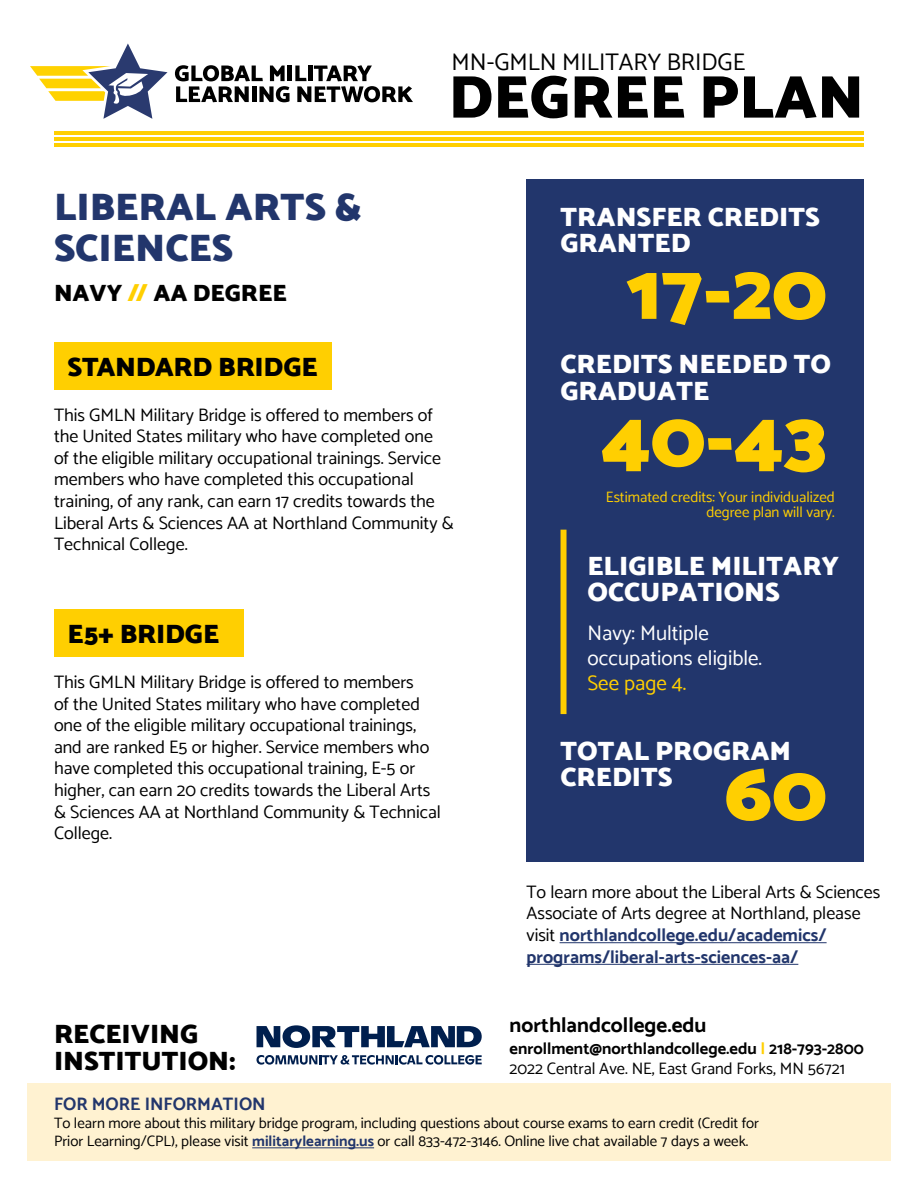
<style>
.page{position:relative;width:918px;height:1188px;background:#fff}
.page>*{position:absolute;margin:0;border:0;box-sizing:border-box;transform-origin:0 0}
.t1{font:900 81px/147.3px "Catamaran";color:#ffcf01;text-align:center}
.t2{font:900 60.6px "Catamaran";color:#000}
.t3{font:900 39px/40.5px "Catamaran";color:#22366c}
.t4{font:900 27px/26.4px "Catamaran";color:#fff}
.t5{font:900 27px/26.4px "Catamaran";color:#000}
.t6{font:24px "Catamaran";color:#000}
.t7{font:900 24px "Catamaran";color:#000}
.t8{font:21px/25.2px "Catamaran";color:#fff}
.t9{font:700 21px "Catamaran";color:#000}
.t10{font:21px "Catamaran";color:#ffcf01}
.t11{font:18px/21.6px "Catamaran";color:#000}
.t12{font:700 18px "Catamaran";color:#22366c}
.t13{font:700 16.5px/19.8px "Catamaran";color:#000}
.t14{font:15px/18px "Catamaran";color:#000}
.t15{font:15px/15px "Catamaran";color:#ffcf01;text-align:right}
.s1{color:#ffcf01}
.s2{font-weight:700;color:#22366c}
.s3{font-weight:400}
</style>
<div class="page">
<hr style="left:54px;top:132px;width:810px;height:3px;background:#ffcf01">
<hr style="left:54px;top:138px;width:810px;height:3px;background:#ffcf01">
<hr style="left:54px;top:144px;width:810px;height:3px;background:#ffcf01">
<div style="left:526px;top:179px;width:338px;height:683px;background:#22366c"></div>
<div style="left:27px;top:1084px;width:864px;height:77px;background:#fff2d1"></div>
<hr style="left:252px;top:1147px;width:122px;height:1px;background:#22366c">
<svg style="left:30px;top:43px;width:138px;height:76px"></svg>
<svg style="left:175px;top:65px;width:238px;height:37px"></svg>
<hr style="left:560px;top:942px;width:267px;height:1px;background:#22366c">
<hr style="left:526px;top:964px;width:272px;height:1px;background:#22366c">
<div style="left:561px;top:530px;width:6px;height:184px;background:#ffcf01"></div>
<div style="left:54px;top:342px;width:277px;height:47px;background:#ffcf01"></div>
<div style="left:54px;top:609px;width:190px;height:48px;background:#ffcf01"></div>
<svg style="left:257px;top:1025px;width:225px;height:23px"></svg>
<svg style="left:257px;top:1055px;width:225px;height:10px"></svg>
<h3 class="t6" style="left:452px;top:47px;width:295px">MN-GMLN MILITARY BRIDGE</h3>
<h2 class="t2" style="left:449px;top:61px;width:417px">DEGREE PLAN</h2>
<h3 class="t3" style="left:54px;top:186px;width:309px">LIBERAL ARTS &amp;<br>SCIENCES</h3>
<h3 class="t7" style="left:54px;top:279px;width:234px">NAVY <span class="s1">//</span> AA DEGREE</h3>
<h3 class="t5" style="left:68px;top:353px;width:252px">STANDARD BRIDGE</h3>
<p class="t11" style="left:54px;top:404px;width:401px">This GMLN Military Bridge is offered to members of the United States military who have completed one<br>of the eligible military occupational trainings. Service members who have completed this occupational training, of any rank, can earn 17 credits towards the Liberal Arts &amp; Sciences AA at Northland Community &amp; Technical College.</p>
<h3 class="t5" style="left:68px;top:621px;width:153px">E5+ BRIDGE</h3>
<p class="t11" style="left:54px;top:671px;width:388px">This GMLN Military Bridge is offered to members<br>of the United States military who have completed one of the eligible military occupational trainings, and are ranked E5 or higher. Service members who have completed this occupational training, E-5 or higher, can earn 20 credits towards the Liberal Arts &amp; Sciences AA at Northland Community &amp; Technical College.</p>
<h3 class="t5" style="left:54px;top:1021px;width:183px">RECEIVING<br>INSTITUTION:</h3>
<h3 class="t4" style="left:561px;top:203px;width:261px">TRANSFER CREDITS<br>GRANTED</h3>
<h1 class="t1" style="left:601px;top:217px;width:227px">17-20<br>40-43</h1>
<h3 class="t4" style="left:561px;top:351px;width:272px">CREDITS NEEDED TO<br>GRADUATE</h3>
<p class="t15" style="left:606px;top:489px;width:230px">Estimated credits: Your individualized degree plan will vary.</p>
<h3 class="t4" style="left:588px;top:552px;width:253px">ELIGIBLE MILITARY<br>OCCUPATIONS</h3>
<p class="t8" style="left:588px;top:620px;width:176px">Navy: Multiple occupations eligible.</p>
<p class="t10" style="left:588px;top:670px;width:100px">See page 4.</p>
<h3 class="t4" style="left:561px;top:738px;width:232px">TOTAL PROGRAM<br>CREDITS</h3>
<h1 class="t1" style="left:725px;top:718px;width:104px">60</h1>
<p class="t11" style="left:526px;top:881px;width:355px">To learn more about the Liberal Arts &amp; Sciences Associate of Arts degree at Northland, please visit <span class="s2">northlandcollege.edu/academics/ programs/liberal-arts-sciences-aa/</span></p>
<p class="t9" style="left:510px;top:1012px;width:198px">northlandcollege.edu</p>
<p class="t13" style="left:510px;top:1039px;width:356px">enrollment@northlandcollege.edu <span class="s1">|</span> 218-793-2800<br><span class="s3">2022 Central Ave. NE, East Grand Forks, MN 56721</span></p>
<p class="t12" style="left:54px;top:1094px;width:213px">FOR MORE INFORMATION</p>
<p class="t14" style="left:54px;top:1114px;width:707px">To learn more about this military bridge program, including questions about course exams to earn credit (Credit for<br>Prior Learning/CPL), please visit <span class="s2">militarylearning.us</span> or call 833-472-3146. Online live chat available 7 days a week.</p>
</div>
